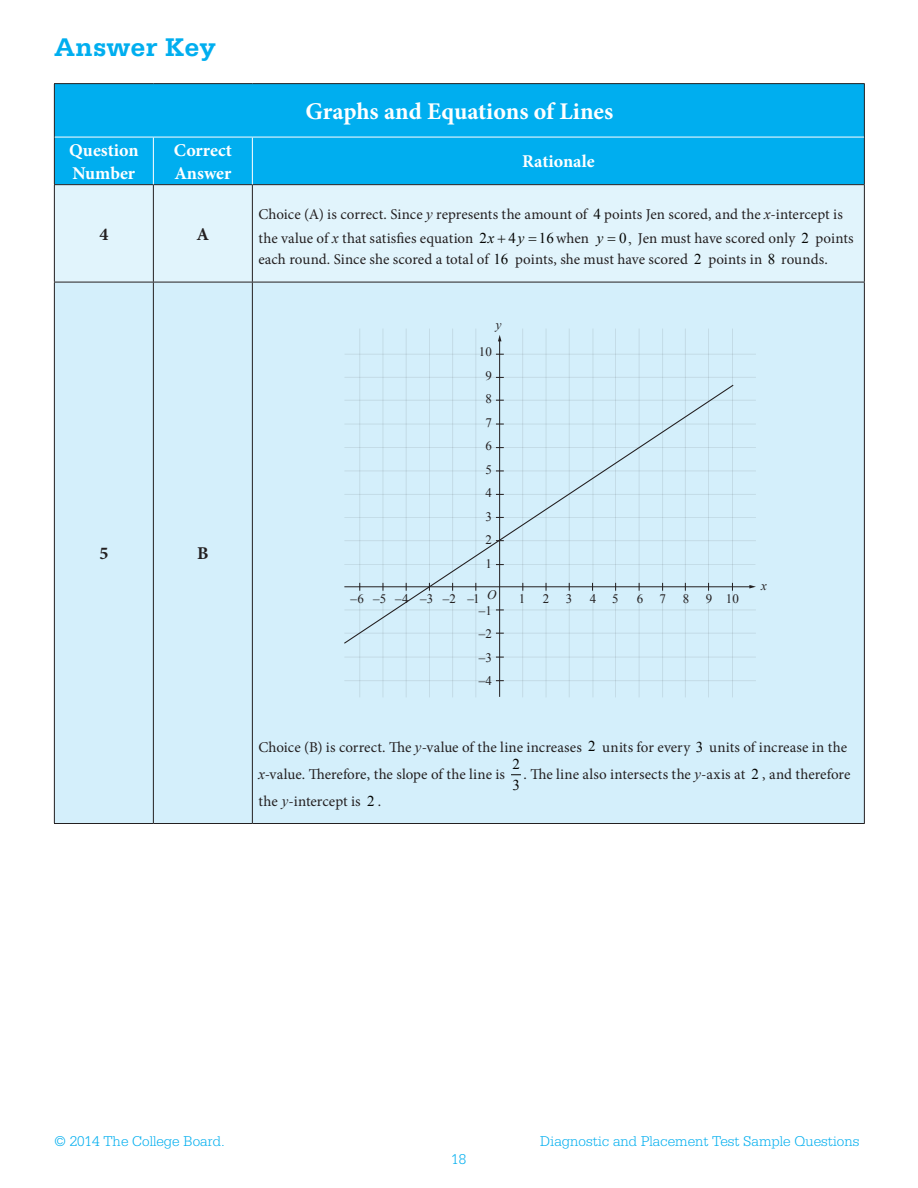
<style>
.page{position:relative;width:918px;height:1188px;background:#fff}
.page>*{position:absolute;margin:0;border:0;box-sizing:border-box;transform-origin:0 0}
.t1{font:700 27px "Serifa Std";color:#00aeef}
.t2{font:700 24px "Minion Pro";color:#fff}
.t3{font:700 18px/22.5px "Minion Pro";color:#fff}
.t4{font:700 18px "Minion Pro";color:#231f20}
.t5{font:15px/24px "Minion Pro";letter-spacing:.005em;color:#231f20}
.t6{font:300 15px "Serifa Std";color:#00aeef}
.t7{font:15px/21.3px "Times New Roman";color:#040503}
.t8{font:12.9px/23.5px "Times New Roman";color:#231f20;text-align:center}
.t9{font:italic 12.9px "Times New Roman";color:#231f20}
.s1{font-family:"Times New Roman";font-style:italic}
.s2{font-family:"Times New Roman";color:#040503}
.s3{font-family:"Times New Roman";font-style:italic;color:#040503}
.s4{font-style:italic}
.s5{font-family:"Times New Roman MT Std";font-style:italic}
</style>
<div class="page">
<div style="left:55px;top:84px;width:809px;height:100px;background:#00aeef"></div>
<div style="left:55px;top:185px;width:809px;height:97px;background:#e1f4fc"></div>
<div style="left:55px;top:283px;width:809px;height:540px;background:#d4effb"></div>
<hr style="left:54px;top:83px;width:99px;height:1px;background:#231f20">
<hr style="left:54px;top:84px;width:1px;height:53px;background:#231f20">
<hr style="left:153px;top:83px;width:99px;height:1px;background:#231f20">
<hr style="left:252px;top:83px;width:613px;height:1px;background:#231f20">
<hr style="left:864px;top:84px;width:1px;height:53px;background:#231f20">
<hr style="left:54px;top:137px;width:1px;height:47px;background:#231f20">
<hr style="left:864px;top:137px;width:1px;height:47px;background:#231f20">
<hr style="left:54px;top:184px;width:99px;height:1px;background:#231f20">
<hr style="left:54px;top:185px;width:1px;height:97px;background:#231f20">
<hr style="left:153px;top:184px;width:99px;height:1px;background:#231f20">
<hr style="left:153px;top:185px;width:1px;height:97px;background:#231f20">
<hr style="left:252px;top:184px;width:613px;height:1px;background:#231f20">
<hr style="left:252px;top:185px;width:1px;height:97px;background:#231f20">
<hr style="left:864px;top:185px;width:1px;height:97px;background:#231f20">
<hr style="left:54px;top:282px;width:99px;height:1px;background:#231f20">
<hr style="left:54px;top:282px;width:1px;height:541px;background:#231f20">
<hr style="left:153px;top:282px;width:99px;height:1px;background:#231f20">
<hr style="left:153px;top:282px;width:1px;height:541px;background:#231f20">
<hr style="left:252px;top:282px;width:613px;height:1px;background:#231f20">
<hr style="left:252px;top:282px;width:1px;height:541px;background:#231f20">
<hr style="left:864px;top:282px;width:1px;height:541px;background:#231f20">
<hr style="left:54px;top:823px;width:99px;height:1px;background:#231f20">
<hr style="left:153px;top:823px;width:99px;height:1px;background:#231f20">
<hr style="left:252px;top:823px;width:613px;height:1px;background:#231f20">
<hr style="left:55px;top:137px;width:98px;height:1px;background:#fff">
<hr style="left:153px;top:137px;width:99px;height:1px;background:#fff">
<hr style="left:153px;top:137px;width:1px;height:47px;background:#fff">
<hr style="left:252px;top:137px;width:612px;height:1px;background:#fff">
<hr style="left:252px;top:137px;width:1px;height:47px;background:#fff">
<hr style="left:344px;top:586px;width:407px;height:1px;background:#231f20">
<svg style="left:749px;top:585px;width:7px;height:3px"></svg>
<hr style="left:499px;top:340px;width:1px;height:357px;background:#231f20">
<svg style="left:498px;top:335px;width:3px;height:6px"></svg>
<hr style="left:344px;top:564px;width:411px;height:1px;background:#231f20">
<hr style="left:344px;top:610px;width:412px;height:1px;background:#231f20">
<hr style="left:344px;top:633px;width:412px;height:1px;background:#231f20">
<hr style="left:344px;top:657px;width:412px;height:1px;background:#231f20">
<hr style="left:344px;top:680px;width:412px;height:1px;background:#231f20">
<hr style="left:344px;top:540px;width:412px;height:1px;background:#231f20">
<hr style="left:344px;top:517px;width:412px;height:1px;background:#231f20">
<hr style="left:344px;top:494px;width:412px;height:1px;background:#231f20">
<hr style="left:344px;top:471px;width:412px;height:1px;background:#231f20">
<hr style="left:344px;top:447px;width:412px;height:1px;background:#231f20">
<hr style="left:344px;top:424px;width:412px;height:1px;background:#231f20">
<hr style="left:344px;top:400px;width:412px;height:1px;background:#231f20">
<hr style="left:344px;top:377px;width:412px;height:1px;background:#231f20">
<hr style="left:345px;top:354px;width:411px;height:1px;background:#231f20">
<hr style="left:359px;top:329px;width:1px;height:368px;background:#231f20">
<hr style="left:383px;top:329px;width:1px;height:368px;background:#231f20">
<hr style="left:406px;top:329px;width:1px;height:368px;background:#231f20">
<hr style="left:429px;top:329px;width:1px;height:368px;background:#231f20">
<hr style="left:452px;top:329px;width:1px;height:368px;background:#231f20">
<hr style="left:475px;top:329px;width:1px;height:368px;background:#231f20">
<hr style="left:522px;top:329px;width:1px;height:368px;background:#231f20">
<hr style="left:546px;top:329px;width:1px;height:368px;background:#231f20">
<hr style="left:569px;top:329px;width:1px;height:368px;background:#231f20">
<hr style="left:593px;top:329px;width:1px;height:368px;background:#231f20">
<hr style="left:615px;top:329px;width:1px;height:368px;background:#231f20">
<hr style="left:639px;top:329px;width:1px;height:368px;background:#231f20">
<hr style="left:662px;top:329px;width:1px;height:368px;background:#231f20">
<hr style="left:685px;top:329px;width:1px;height:368px;background:#231f20">
<hr style="left:708px;top:329px;width:1px;height:368px;background:#231f20">
<hr style="left:732px;top:329px;width:1px;height:368px;background:#231f20">
<svg style="left:343px;top:384px;width:392px;height:261px;background:#d0eaf6"></svg>
<svg style="left:498px;top:235px;width:7px;height:8px"></svg>
<svg style="left:529px;top:237px;width:7px;height:4px"></svg>
<svg style="left:608px;top:237px;width:8px;height:4px"></svg>
<h1 class="t1" style="left:54px;top:32px;width:164px">Answer Key</h1>
<h2 class="t2" style="left:305px;top:94px;width:309px">Graphs and Equations of Lines</h2>
<p class="t3" style="left:69px;top:139px;width:71px">Question<br>Number</p>
<p class="t3" style="left:174px;top:139px;width:60px">Correct<br>Answer</p>
<p class="t3" style="left:522px;top:150px;width:74px">Rationale</p>
<p class="t4" style="left:99px;top:221px;width:10px">4</p>
<p class="t4" style="left:197px;top:221px;width:14px">A</p>
<p class="t4" style="left:99px;top:541px;width:10px">5</p>
<p class="t4" style="left:197px;top:541px;width:13px">B</p>
<p class="t5" style="left:258px;top:202px;width:586px">Choice (A) is correct. Since <span class="s1">y</span> represents the amount of <span class="s2">4</span> points Jen scored, and the <span class="s1">x</span>-intercept is the value of <span class="s1">x</span> that satisfies equation <span class="s2">2</span><span class="s3">x</span></p>
<p class="t5" style="left:258px;top:228px;width:597px;line-height:21px;text-indent:280px"><span class="s2">16</span> when <span class="s3">y</span> <span class="s2">0,</span> Jen must have scored only <span class="s2">2</span> points each round. Since she scored a total of <span class="s2">16</span> points, she must have scored <span class="s2">2</span> points in <span class="s2">8</span> rounds.</p>
<p class="t7" style="left:509px;top:227px;width:17px">4<span class="s4">y</span></p>
<p class="t9" style="left:496px;top:317px;width:7px">y</p>
<p class="t8" style="left:479px;top:340px;width:14px">10<br>9<br>8<br>7<br>6<br>5<br>4<br>3<br>2<br>1</p>
<p class="t8" style="left:479px;top:598px;width:14px;text-align:justify">–1 –2 –3 –4</p>
<p class="t8" style="left:351px;top:587px;width:147px">–6 –5 –4 –3 –2 –1 <sup>O</sup></p>
<p class="t8" style="left:519px;top:587px;width:8px">1</p>
<p class="t8" style="left:543px;top:587px;width:8px">2</p>
<p class="t8" style="left:566px;top:587px;width:8px">3</p>
<p class="t8" style="left:590px;top:587px;width:30px">4 5</p>
<p class="t8" style="left:637px;top:587px;width:31px">6 7</p>
<p class="t8" style="left:683px;top:587px;width:8px">8</p>
<p class="t8" style="left:706px;top:587px;width:35px">9 10</p>
<p class="t9" style="left:761px;top:578px;width:7px">x</p>
<p class="t5" style="left:258px;top:733px;width:590px;line-height:27px">Choice (B) is correct. The <span class="s1">y</span>-value of the line increases <span class="s2">2</span> units for every <span class="s2">3</span> units of increase in the <span class="s1">x</span>-value. Therefore, the slope of the line is</p>
<p class="t7" style="left:512px;top:753px;width:9px">2<br>3</p>
<p class="t5" style="left:524px;top:762px;width:328px">. The line also intersects the <span class="s1">y</span>-axis at <span class="s2">2</span> , and therefore</p>
<p class="t5" style="left:258px;top:789px;width:124px">the <span class="s5">y</span>-intercept is <span class="s2">2</span> .</p>
<p class="t6" style="left:54px;top:1133px;width:172px">© 2014 The College Board.</p>
<p class="t6" style="left:540px;top:1133px;width:321px">Diagnostic and Placement Test Sample Questions</p>
<p class="t6" style="left:451px;top:1151px;width:16px">18</p>
</div>
